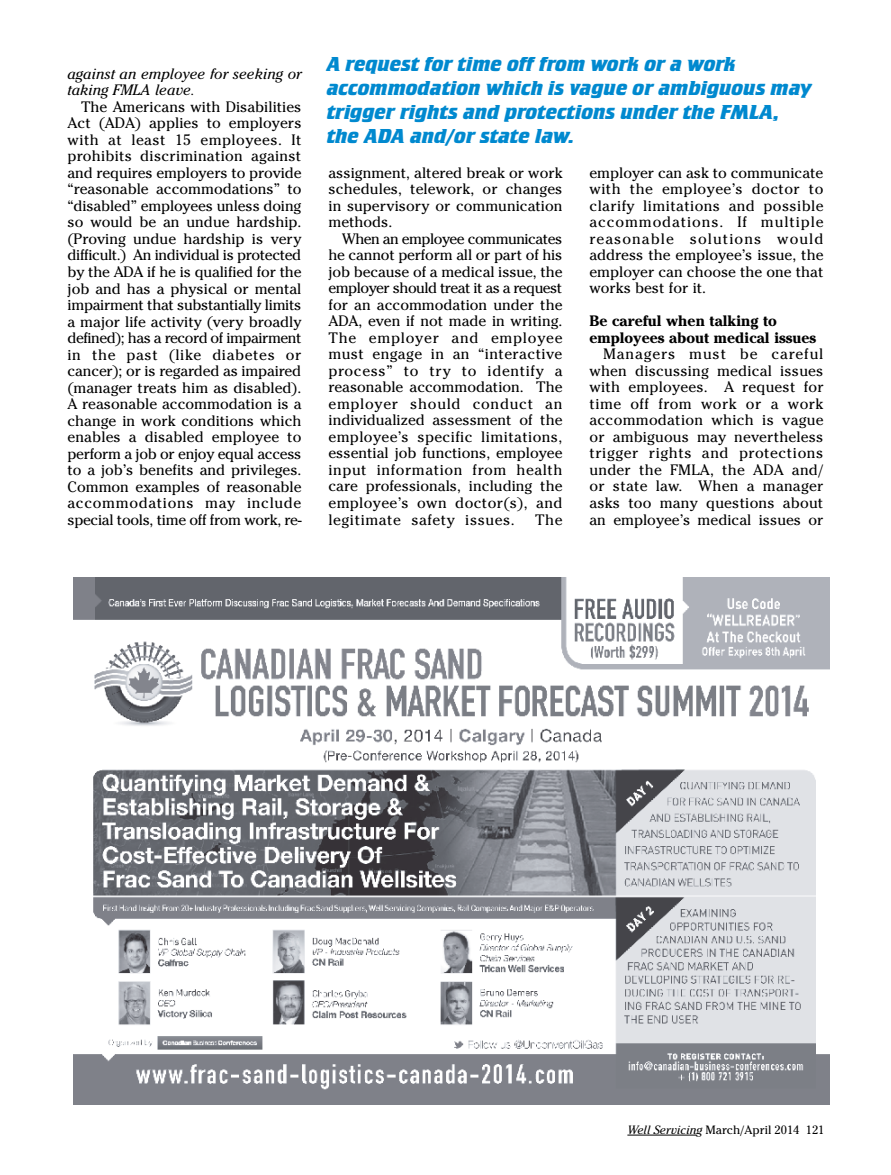
<style>
.page{position:relative;width:891px;height:1175px;background:#fff}
.page>*{position:absolute;margin:0;border:0;box-sizing:border-box;transform-origin:0 0}
.CALLOUT_P_RIGHT{font:italic 700 21px/24px "Crillee T";color:#0089cf}
.BODY_COPY_P{font:15px/16.5px "Cheltenham";color:#000;text-align:justify}
.SUBHEAD{font:700 15px/16.5px "Cheltenham";color:#000}
.BODY_COPY_P-2{font:italic 15px/16.5px "Cheltenham";color:#000}
.t1{font:12px "Cheltenham";color:#000}
.s1{font-style:italic}
</style>
<div class="page">
<hr style="left:627px;top:1134px;width:69px;height:1px;background:#000">
<img style="left:73px;top:578px;width:756px;height:526px">
<p class="BODY_COPY_P-2" style="left:68px;top:65px;width:235px">against an employee for seeking or taking FMLA leave.</p>
<p class="BODY_COPY_P" style="left:68px;top:99px;width:236px;text-indent:14px">The Americans with Disabilities Act (ADA) applies to employers with at least 15 employees. It prohibits discrimination against and requires employers to provide “reasonable accommodations” to “disabled” employees unless doing so would be an undue hardship. (Proving undue hardship is very difficult.) An individual is protected by the ADA if he is qualified for the job and has a physical or mental impairment that substantially limits a major life activity (very broadly defined); has a record of impairment in the past (like diabetes or cancer); or is regarded as impaired (manager treats him as disabled).<br>A reasonable accommodation is a change in work conditions which enables a disabled employee to perform a job or enjoy equal access to a job’s benefits and privileges.<br>Common examples of reasonable accommodations may include special tools, time off from work, re-</p>
<p class="CALLOUT_P_RIGHT" style="left:327px;top:52px;width:486px">A request for time off from work or a work accommodation which is vague or ambiguous may trigger rights and protections under the FMLA, the ADA and/or state law.</p>
<p class="BODY_COPY_P" style="left:328px;top:164px;width:236px">assignment, altered break or work schedules, telework, or changes in supervisory or communication methods.</p>
<p class="BODY_COPY_P" style="left:328px;top:230px;width:236px;text-indent:14px">When an employee communicates he cannot perform all or part of his job because of a medical issue, the employer should treat it as a request for an accommodation under the ADA, even if not made in writing.<br>The employer and employee must engage in an “interactive process” to try to identify a reasonable accommodation. The employer should conduct an individualized assessment of the employee’s specific limitations, essential job functions, employee input information from health care professionals, including the employee’s own doctor(s), and legitimate safety issues.</p>
<p class="BODY_COPY_P" style="left:535px;top:511px;width:29px">The</p>
<p class="BODY_COPY_P" style="left:590px;top:164px;width:236px">employer can ask to communicate with the employee’s doctor to clarify limitations and possible accommodations. If multiple reasonable solutions would address the employee’s issue, the employer can choose the one that works best for it.</p>
<p class="SUBHEAD" style="left:590px;top:313px;width:228px">Be careful when talking to employees about medical issues</p>
<p class="BODY_COPY_P" style="left:590px;top:346px;width:236px;text-indent:14px">Managers must be careful when discussing medical issues with employees. A request for time off from work or a work accommodation which is vague or ambiguous may nevertheless trigger rights and protections under the FMLA, the ADA and/ or state law. When a manager asks too many questions about an employee’s medical issues or</p>
<p class="t1" style="left:627px;top:1122px;width:199px"><span class="s1">Well Servicing</span> March/April 2014 121</p>
</div>
